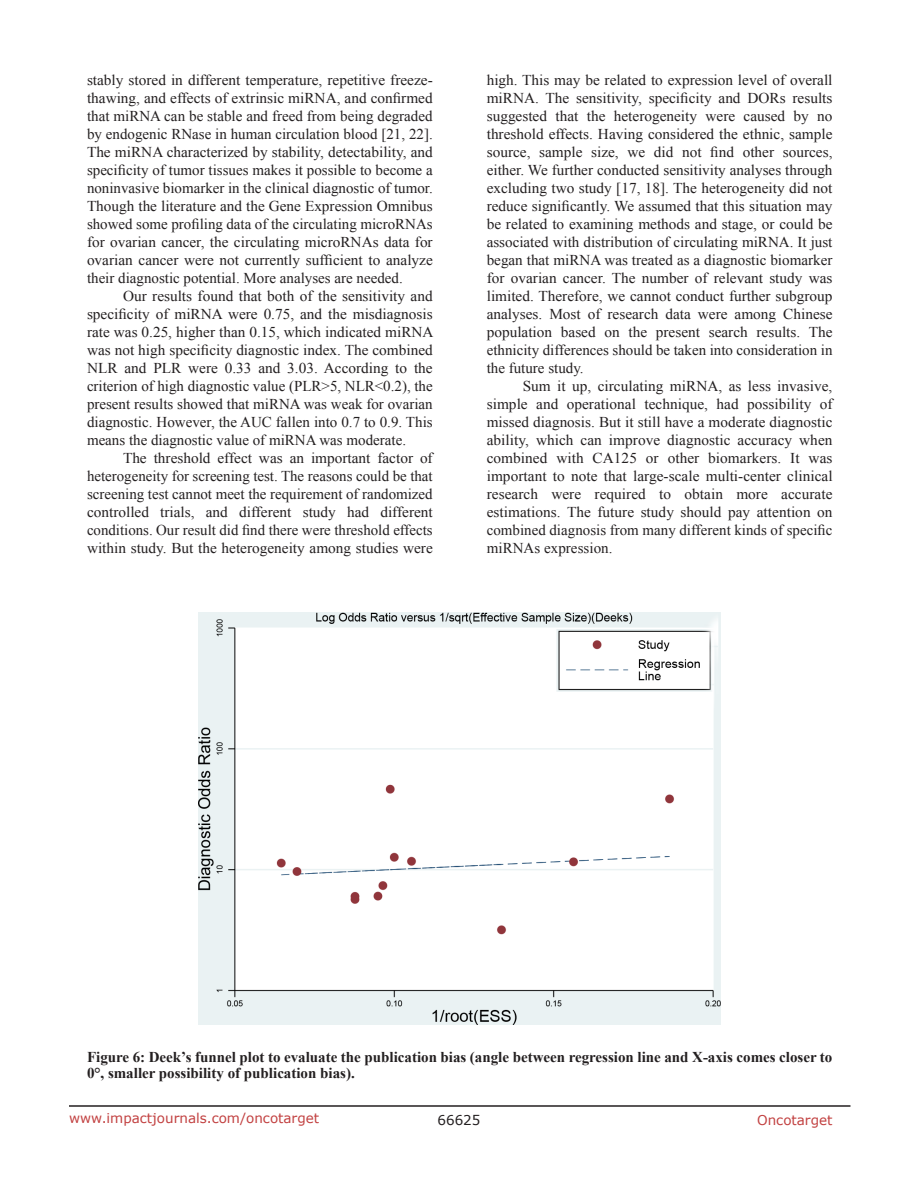
<style>
.page{position:relative;width:918px;height:1188px;background:#fff}
.page>*{position:absolute;margin:0;border:0;box-sizing:border-box;transform-origin:0 0}
.BodyText{font:15px/18px "Times New Roman";color:#231f20;text-align:justify}
.figuretext{font:700 15px/16.2px "Times New Roman";color:#231f20}
.t1{font:13.5px "Verdana";color:#c24141}
.t2{font:13.5px "Verdana";color:#231f20}
</style>
<div class="page">
<hr style="left:69px;top:1105px;width:781px;height:2px;background:#231f20">
<img style="left:199px;top:612px;width:522px;height:412px">
<p class="BodyText" style="left:87px;top:71px;width:347px">stably stored in different temperature, repetitive freeze&shy;thawing, and effects of extrinsic miRNA, and confirmed that miRNA can be stable and freed from being degraded by endogenic RNase in human circulation blood [21, 22].<br>The miRNA characterized by stability, detectability, and specificity of tumor tissues makes it possible to become a noninvasive biomarker in the clinical diagnostic of tumor.<br>Though the literature and the Gene Expression Omnibus showed some profiling data of the circulating microRNAs for ovarian cancer, the circulating microRNAs data for ovarian cancer were not currently sufficient to analyze their diagnostic potential. More analyses are needed.</p>
<p class="BodyText" style="left:87px;top:287px;width:348px;text-indent:36px">Our results found that both of the sensitivity and specificity of miRNA were 0.75, and the misdiagnosis rate was 0.25, higher than 0.15, which indicated miRNA was not high specificity diagnostic index. The combined NLR and PLR were 0.33 and 3.03. According to the criterion of high diagnostic value (PLR&gt;5, NLR&lt;0.2), the present results showed that miRNA was weak for ovarian diagnostic. However, the AUC fallen into 0.7 to 0.9. This means the diagnostic value of miRNA was moderate.</p>
<p class="BodyText" style="left:87px;top:449px;width:347px;text-indent:36px">The threshold effect was an important factor of heterogeneity for screening test. The reasons could be that screening test cannot meet the requirement of randomized controlled trials, and different study had different conditions. Our result did find there were threshold effects within study. But the heterogeneity among studies were</p>
<p class="BodyText" style="left:487px;top:71px;width:347px">high. This may be related to expression level of overall miRNA. The sensitivity, specificity and DORs results suggested that the heterogeneity were caused by no threshold effects. Having considered the ethnic, sample source, sample size, we did not find other sources, either. We further conducted sensitivity analyses through excluding two study [17, 18]. The heterogeneity did not reduce significantly. We assumed that this situation may be related to examining methods and stage, or could be associated with distribution of circulating miRNA. It just began that miRNA was treated as a diagnostic biomarker for ovarian cancer. The number of relevant study was limited. Therefore, we cannot conduct further subgroup analyses. Most of research data were among Chinese population based on the present search results. The ethnicity differences should be taken into consideration in the future study.</p>
<p class="BodyText" style="left:487px;top:377px;width:347px;text-indent:36px">Sum it up, circulating miRNA, as less invasive, simple and operational technique, had possibility of missed diagnosis. But it still have a moderate diagnostic ability, which can improve diagnostic accuracy when combined with CA125 or other biomarkers. It was important to note that large-scale multi-center clinical research were required to obtain more accurate estimations. The future study should pay attention on combined diagnosis from many different kinds of specific miRNAs expression.</p>
<p class="figuretext" style="left:87px;top:1048px;width:747px">Figure 6: Deek’s funnel plot to evaluate the publication bias (angle between regression line and X-axis comes closer to<br>0°, smaller possibility of publication bias).</p>
<p class="t1" style="left:69px;top:1109px;width:252px">www.impactjournals.com/oncotarget</p>
<p class="t2" style="left:438px;top:1111px;width:44px">66625</p>
<p class="t1" style="left:757px;top:1111px;width:77px">Oncotarget</p>
</div>
